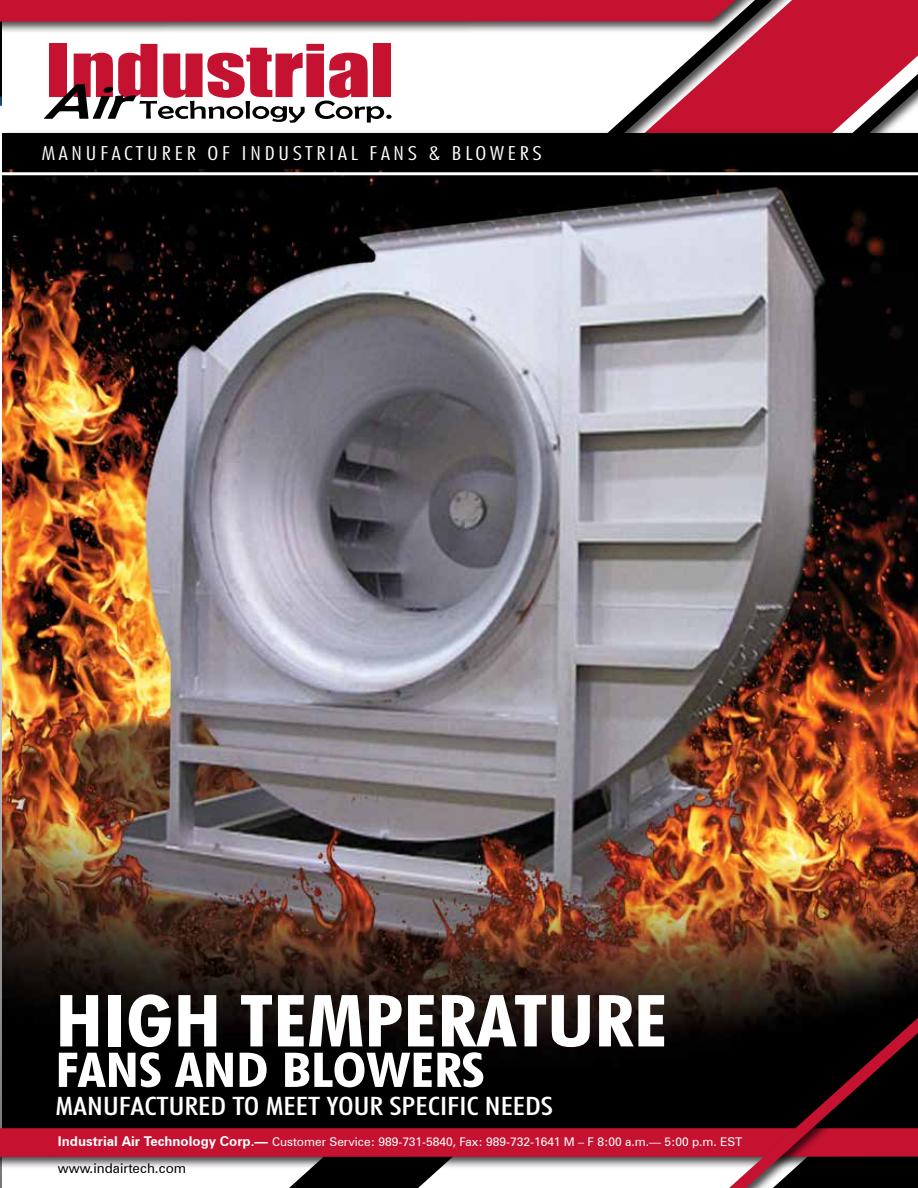
<style>
.page{position:relative;width:918px;height:1188px;background:#fff}
.page>*{position:absolute;margin:0;border:0;box-sizing:border-box;transform-origin:0 0}
.t1{font:700 condensed 72px "Futura BT";color:#fff;scale:1.19 1}
.t2{font:700 condensed 48px "Futura BT";color:#fff;scale:1.25 1}
.t3{font:500 condensed 25.5px "Futura BT";color:#fff;scale:1.25 1}
.t4{font:300 condensed 19.5px "Futura BT";letter-spacing:.13em;color:#fff;scale:1.3 1}
.t5{font:13.5px "Zurich BT";color:#000}
.t6{font:12px "Zurich BT";color:#fff}
.s1{font-weight:700;font-size:13.5px}
</style>
<div class="page">
<svg style="left:772px;top:0;width:146px;height:130px;background:#bf2b44"></svg>
<div style="left:1px;top:133px;width:917px;height:41px;background:#000"></div>
<img style="left:1px;top:169px;width:917px;height:918px">
<div style="left:0;top:1087px;width:918px;height:58px;background:#000"></div>
<img style="left:0;top:460px;width:1px;height:728px">
<svg style="left:289px;top:1170px;width:149px;height:18px;background:#222"></svg>
<div style="left:0;top:1124px;width:918px;height:46px;background:#000;opacity:.75"></div>
<div style="left:0;top:1128px;width:918px;height:29px;background:#c41230"></div>
<div style="left:688px;top:999px;width:230px;height:189px;background:#000;opacity:.75"></div>
<svg style="left:729px;top:1018px;width:189px;height:170px"></svg>
<svg style="left:0;top:0;width:772px;height:165px"></svg>
<hr style="left:1px;top:172px;width:917px;height:3px;background:#fff">
<h3 class="t4" style="left:42px;top:142px;width:386px">MANUFACTURER OF INDUSTRIAL FANS &amp; BLOWERS</h3>
<h1 class="t1" style="left:55px;top:977px;width:218px">HIGH TEMPERA</h1>
<h1 class="t1" style="left:514px;top:977px;width:61px">TURE</h1>
<h2 class="t2" style="left:55px;top:1041px;width:41px">FANS</h2>
<h2 class="t2" style="left:175px;top:1041px;width:208px">AN D BLOWERS</h2>
<h3 class="t3" style="left:55px;top:1091px;width:398px">MANUFACTURED TO MEET YOUR SPECIFIC NEEDS</h3>
<p class="t6" style="left:58px;top:1134px;width:686px"><span class="s1">Industrial Air Technology Corp.—</span> Customer Service: 989-731-5840, Fax: 989-732-1641 M – F 8:00 a.m.— 5:00 p.m. EST</p>
<p class="t5" style="left:58px;top:1160px;width:130px">www.indairtech.com</p>
</div>
